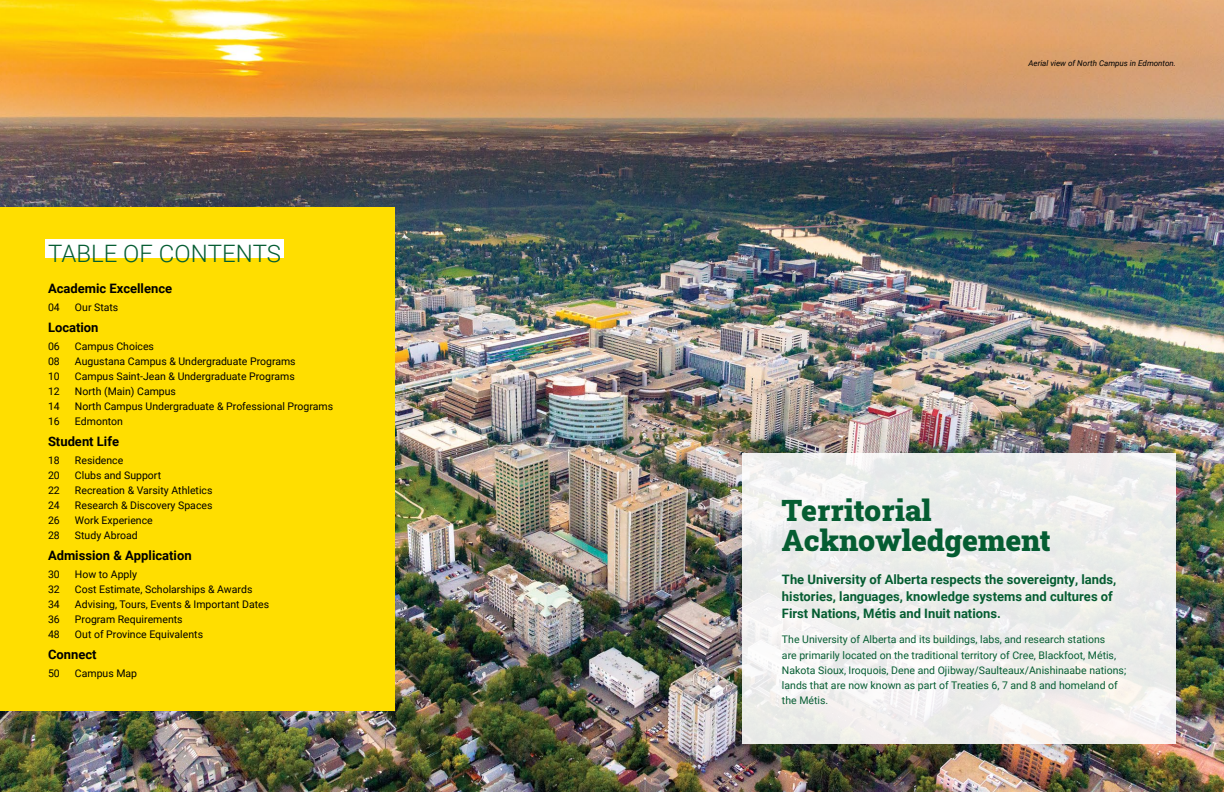
<style>
.page{position:relative;width:1224px;height:792px;background:#fff}
.page>*{position:absolute;margin:0;border:0;box-sizing:border-box;transform-origin:0 0}
.t1{font:900 30px/30px "Roboto Slab";color:#055d32}
.t2{font:300 24px "Roboto";color:#055d32}
.t3{font:700 13px/17px "Roboto";color:#055d32}
.t4{font:700 13px "Roboto";color:#000}
.t5{font:10.5px "Roboto";color:#000}
.t6{font:10.5px/15px "Roboto";color:#055d32}
.t7{font:italic 8px "Roboto";color:#000}
</style>
<div class="page">
<img style="left:0;top:0;width:1224px;height:792px">
<svg style="left:742px;top:453px;width:434px;height:291px;fill:#eeeeeb"></svg>
<div style="left:0;top:207px;width:394px;height:504px;background:#ffde00"></div>
<div style="left:45px;top:240px;width:239px;height:18px;background:#fff"></div>
<h2 class="t2" style="left:48px;top:236px;width:235px">TABLE OF CONTENTS</h2>
<p class="t4" style="left:48px;top:280px;width:126px">Academic Excellence</p>
<p class="t5" style="left:48px;top:300px;width:13px">04</p>
<p class="t5" style="left:75px;top:300px;width:45px">Our Stats</p>
<p class="t4" style="left:48px;top:319px;width:52px">Location</p>
<p class="t5" style="left:48px;top:339px;width:13px">06</p>
<p class="t5" style="left:75px;top:339px;width:81px">Campus Choices</p>
<p class="t5" style="left:48px;top:354px;width:13px">08</p>
<p class="t5" style="left:75px;top:354px;width:222px">Augustana Campus &amp; Undergraduate Programs</p>
<p class="t5" style="left:48px;top:369px;width:13px">10</p>
<p class="t5" style="left:75px;top:369px;width:221px">Campus Saint-Jean &amp; Undergraduate Programs</p>
<p class="t5" style="left:48px;top:384px;width:13px">12</p>
<p class="t5" style="left:75px;top:384px;width:103px">North (Main) Campus</p>
<p class="t5" style="left:48px;top:399px;width:13px">14</p>
<p class="t5" style="left:75px;top:399px;width:260px">North Campus Undergraduate &amp; Professional Programs</p>
<p class="t5" style="left:48px;top:414px;width:13px">16</p>
<p class="t5" style="left:75px;top:414px;width:49px">Edmonton</p>
<p class="t4" style="left:48px;top:433px;width:73px">Student Life</p>
<p class="t5" style="left:48px;top:453px;width:13px">18</p>
<p class="t5" style="left:75px;top:453px;width:50px">Residence</p>
<p class="t5" style="left:48px;top:468px;width:13px">20</p>
<p class="t5" style="left:75px;top:468px;width:88px">Clubs and Support</p>
<p class="t5" style="left:48px;top:483px;width:13px">22</p>
<p class="t5" style="left:75px;top:483px;width:139px">Recreation &amp; Varsity Athletics</p>
<p class="t5" style="left:48px;top:498px;width:13px">24</p>
<p class="t5" style="left:75px;top:498px;width:139px">Research &amp; Discovery Spaces</p>
<p class="t5" style="left:48px;top:513px;width:13px">26</p>
<p class="t5" style="left:75px;top:513px;width:79px">Work Experience</p>
<p class="t5" style="left:48px;top:528px;width:13px">28</p>
<p class="t5" style="left:75px;top:528px;width:64px">Study Abroad</p>
<p class="t4" style="left:48px;top:547px;width:145px">Admission &amp; Application</p>
<p class="t5" style="left:48px;top:567px;width:13px">30</p>
<p class="t5" style="left:75px;top:567px;width:64px">How to Apply</p>
<p class="t5" style="left:48px;top:582px;width:13px">32</p>
<p class="t5" style="left:75px;top:582px;width:179px">Cost Estimate, Scholarships &amp; Awards</p>
<p class="t5" style="left:48px;top:597px;width:13px">34</p>
<p class="t5" style="left:75px;top:597px;width:196px">Advising, Tours, Events &amp; Important Dates</p>
<p class="t5" style="left:48px;top:612px;width:13px">36</p>
<p class="t5" style="left:75px;top:612px;width:109px">Program Requirements</p>
<p class="t5" style="left:48px;top:627px;width:13px">48</p>
<p class="t5" style="left:75px;top:627px;width:130px">Out of Province Equivalents</p>
<p class="t4" style="left:48px;top:646px;width:50px">Connect</p>
<p class="t5" style="left:48px;top:666px;width:13px">50</p>
<p class="t5" style="left:75px;top:666px;width:64px">Campus Map</p>
<p class="t7" style="left:1028px;top:58px;width:149px">Aerial view of North Campus in Edmonton.</p>
<h1 class="t1" style="left:782px;top:494px;width:270px">Territorial<br>Acknowledgement</h1>
<p class="t3" style="left:782px;top:570px;width:336px">The University of Alberta respects the sovereignty, lands, histories, languages, knowledge systems and cultures of<br>First Nations, Métis and Inuit nations.</p>
<p class="t6" style="left:782px;top:632px;width:346px">The University of Alberta and its buildings, labs, and research stations<br>are primarily located on the traditional territory of Cree, Blackfoot, Métis, Nakota Sioux, Iroquois, Dene and Ojibway/Saulteaux/Anishinaabe nations; lands that are now known as part of Treaties 6, 7 and 8 and homeland of the Métis.</p>
</div>
